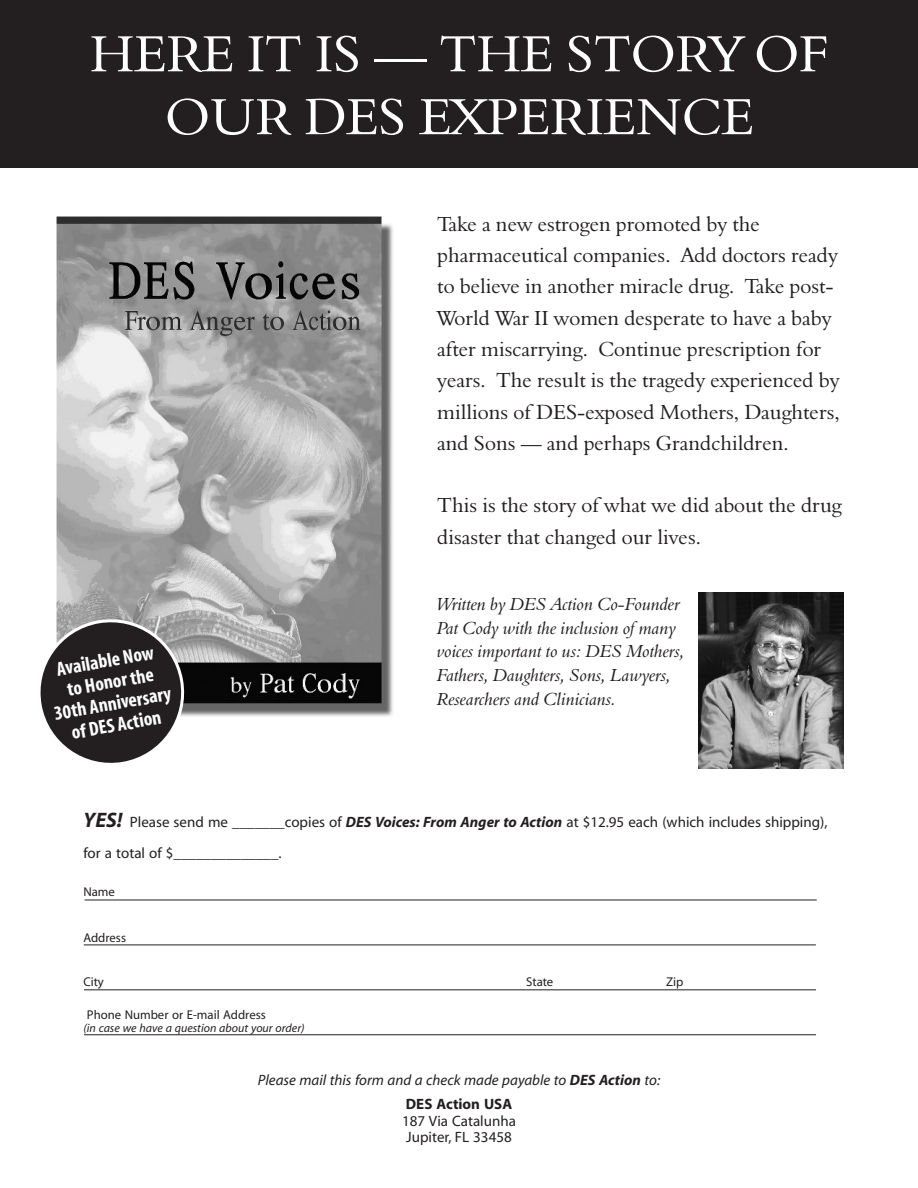
<style>
.page{position:relative;width:918px;height:1188px;background:#fff}
.page>*{position:absolute;margin:0;border:0;box-sizing:border-box;transform-origin:0 0}
.t1{font:52.35px/62.8px "Aldine 401 BT Roman A";color:#fff;text-align:center}
.t2{font:21px/31.2px "Aldine 401 BT Roman A";color:#231f20}
.t3{font:700 condensed 20.1px/21.8px "Myriad";color:#fff;text-align:center}
.t4{font:18px/23.7px "Aldine 401 BT Italic A";color:#231f20}
.t5{font:15px/30.5px "Myriad";color:#231f20}
.t6{font:italic 15px/24.2px "Myriad";color:#231f20;text-align:center}
.t7{font:12.75px "Myriad";color:#231f20}
.t8{font:italic 12px "Myriad";color:#231f20}
.s1{font-weight:700;font-style:italic;font-size:21px}
.s2{font-weight:700;font-style:italic}
.s3{font-weight:700}
.s4{font-weight:700;font-style:normal}
</style>
<div class="page">
<img style="left:56px;top:216px;width:337px;height:501px">
<div style="left:0;top:0;width:918px;height:168px;background:#231f20"></div>
<svg style="left:40px;top:610px;width:154px;height:153px"></svg>
<hr style="left:85px;top:900px;width:732px;height:1px;background:#231f20">
<hr style="left:84px;top:945px;width:732px;height:1px;background:#231f20">
<hr style="left:84px;top:989px;width:732px;height:1px;background:#231f20">
<hr style="left:84px;top:1034px;width:732px;height:1px;background:#231f20">
<img style="left:699px;top:593px;width:145px;height:176px">
<h1 class="t1" style="left:90px;top:27px;width:741px">HERE IT IS — THE STORY OF<br>OUR DES EXPERIENCE</h1>
<p class="t2" style="left:437px;top:210px;width:404px">Take a new estrogen promoted by the pharmaceutical companies. Add doctors ready to believe in another miracle drug. Take post-World War II women desperate to have a baby after miscarrying. Continue prescription for years. The result is the tragedy experienced by millions of DES-exposed Mothers, Daughters, and Sons — and perhaps Grandchildren.</p>
<p class="t3" style="left:45px;top:662px;width:120px;rotate:-10deg">Available Now<br>to Honor the<br>30th Anniversary of DES Action</p>
<p class="t2" style="left:437px;top:492px;width:406px">This is the story of what we did about the drug disaster that changed our lives.</p>
<p class="t4" style="left:437px;top:594px;width:249px">Written by DES Action Co-Founder Pat Cody with the inclusion of many voices important to us: DES Mothers, Fathers, Daughters, Sons, Lawyers, Researchers and Clinicians.</p>
<p class="t5" style="left:83px;top:808px;width:746px"><span class="s1">YES!</span> Please send me _______copies of <span class="s2">DES Voices: From Anger to Action</span> at $12.95 each (which includes shipping), for a total of $______________.</p>
<p class="t7" style="left:83px;top:886px;width:33px">Name</p>
<p class="t7" style="left:83px;top:932px;width:44px">Address</p>
<p class="t7" style="left:83px;top:977px;width:22px">City</p>
<p class="t7" style="left:526px;top:977px;width:29px">State</p>
<p class="t7" style="left:666px;top:977px;width:19px">Zip</p>
<p class="t7" style="left:87px;top:1009px;width:180px">Phone Number or E-mail Address</p>
<p class="t8" style="left:83px;top:1023px;width:223px">(in case we have a question about your order)</p>
<p class="t6" style="left:258px;top:1069px;width:404px">Please mail this form and a check made payable to <span class="s3">DES Action</span> to:<br><span class="s4">DES Action USA</span></p>
<p class="t5" style="left:402px;top:1114px;width:115px;line-height:16.2px">187 Via Catalunha<br>Jupiter, FL 33458</p>
</div>
